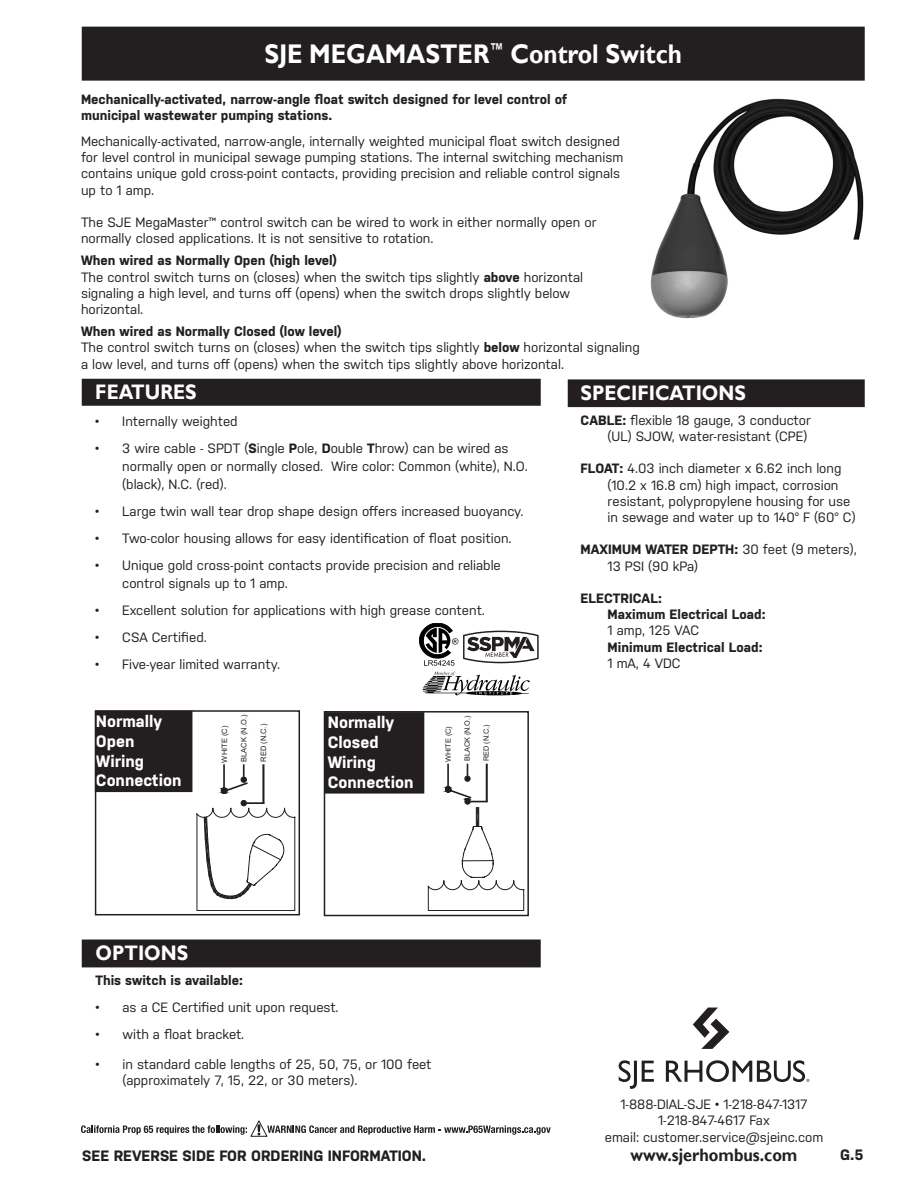
<style>
.page{position:relative;width:918px;height:1188px;background:#fff}
.page>*{position:absolute;margin:0;border:0;box-sizing:border-box;transform-origin:0 0}
.t1{font:700 27px "Gill Sans";color:#fff;scale:.9 1}
.Subhead_2{font:700 21px "Gill Sans";color:#fff;scale:.9 1}
.t2{font:700 18px "Gill Sans";color:#231f20;scale:.9 1}
.t3{font:700 16.5px/19.8px "Nudista";color:#fff}
.t4{font:700 15px "Nudista";color:#231f20}
.Body_indent{font:13.5px/16.2px "Nudista";color:#231f20}
.Body_text{font:13.5px/16.2px "Nudista";color:#231f20}
.Subhead_1{font:700 13.5px "Nudista";color:#231f20}
.Body_indent-2{font:700 13.5px "Nudista";color:#231f20}
.t5{font:7.5px "Arial";color:#231f20}
.t6{font:7.35px "Arial";color:#231f20}
.s1{font-weight:700}
</style>
<div class="page">
<div style="left:83px;top:27px;width:781px;height:53px;background:#231f20"></div>
<div style="left:82px;top:27px;width:783px;height:54px;border:2px solid #231f20"></div>
<div style="left:83px;top:940px;width:457px;height:27px;background:#231f20"></div>
<div style="left:83px;top:380px;width:457px;height:25px;background:#231f20"></div>
<div style="left:82px;top:379px;width:459px;height:27px;border:2px solid #231f20"></div>
<div style="left:569px;top:380px;width:295px;height:26px;background:#231f20"></div>
<div style="left:568px;top:379px;width:297px;height:28px;border:2px solid #231f20"></div>
<img style="left:422px;top:671px;width:108px;height:25px">
<svg style="left:419px;top:623px;width:120px;height:43px"></svg>
<img style="left:650px;top:98px;width:214px;height:221px">
<div style="left:325px;top:713px;width:99px;height:80px;background:#231f20"></div>
<div style="left:324px;top:712px;width:100px;height:82px;border:2px solid #231f20"></div>
<div style="left:96px;top:711px;width:96px;height:80px;background:#231f20"></div>
<div style="left:95px;top:711px;width:97px;height:81px;border:2px solid #231f20"></div>
<svg style="left:196px;top:800px;width:99px;height:111px"></svg>
<hr style="left:262px;top:764px;width:2px;height:39px;background:#231f20">
<svg style="left:221px;top:764px;width:27px;height:30px"></svg>
<hr style="left:243px;top:802px;width:21px;height:2px;background:#231f20">
<svg style="left:428px;top:763px;width:96px;height:148px"></svg>
<div style="left:324px;top:711px;width:205px;height:205px;border:2px solid #231f20"></div>
<div style="left:95px;top:710px;width:205px;height:205px;border:2px solid #231f20"></div>
<svg style="left:81px;top:1120px;width:470px;height:17px"></svg>
<svg style="left:619px;top:1060px;width:35px;height:29px"></svg>
<svg style="left:693px;top:1008px;width:36px;height:41px"></svg>
<svg style="left:666px;top:1060px;width:143px;height:22px"></svg>
<p class="t1" style="left:264px;top:37px;width:466px">SJE MEGAMASTER<sup>™</sup> Control Switch</p>
<p class="Subhead_1" style="left:81px;top:92px;width:488px">Mechanically-activated, narrow-angle float switch designed for level control of</p>
<p class="Subhead_1" style="left:81px;top:108px;width:253px">municipal wastewater pumping stations.</p>
<p class="Body_text" style="left:81px;top:133px;width:544px">Mechanically-activated, narrow-angle, internally weighted municipal float switch designed for level control in municipal sewage pumping stations. The internal switching mechanism contains unique gold cross-point contacts, providing precision and reliable control signals up to 1 amp.</p>
<p class="Body_text" style="left:81px;top:214px;width:517px">The SJE MegaMaster™ control switch can be wired to work in either normally open or normally closed applications. It is not sensitive to rotation.</p>
<p class="Subhead_1" style="left:81px;top:253px;width:258px">When wired as Normally Open (high level)</p>
<p class="Body_text" style="left:81px;top:269px;width:504px">The control switch turns on (closes) when the switch tips slightly <span class="s1">above</span> horizontal signaling a high level, and turns off (opens) when the switch drops slightly below horizontal.</p>
<p class="Subhead_1" style="left:81px;top:324px;width:262px">When wired as Normally Closed (low level)</p>
<p class="Body_text" style="left:81px;top:340px;width:560px">The control switch turns on (closes) when the switch tips slightly <span class="s1">below</span> horizontal signaling a low level, and turns off (opens) when the switch tips slightly above horizontal.</p>
<p class="Subhead_2" style="left:95px;top:379px;width:114px">FEATURES</p>
<p class="Body_indent" style="left:95px;top:413px;width:144px">• Internally weighted</p>
<p class="Body_indent" style="left:122px;top:439px;width:407px;line-height:18px;text-indent:-27px">• 3 wire cable - SPDT (<span class="s1">S</span>ingle <span class="s1">P</span>ole, <span class="s1">D</span>ouble <span class="s1">T</span>hrow) can be wired as normally open or normally closed. Wire color: Common (white), N.O. (black), N.C. (red).</p>
<p class="Body_indent" style="left:95px;top:503px;width:430px">• Large twin wall tear drop shape design offers increased buoyancy.</p>
<p class="Body_indent" style="left:95px;top:530px;width:418px">• Two-color housing allows for easy identification of float position.</p>
<p class="Body_indent" style="left:122px;top:556px;width:380px;line-height:18px;text-indent:-27px">• Unique gold cross-point contacts provide precision and reliable control signals up to 1 amp.</p>
<p class="Body_indent" style="left:95px;top:602px;width:391px">• Excellent solution for applications with high grease content.</p>
<p class="Body_indent" style="left:95px;top:629px;width:113px">• CSA Certified.</p>
<p class="Body_indent" style="left:95px;top:656px;width:186px">• Five-year limited warranty.</p>
<p class="t3" style="left:96px;top:711px;width:87px">Normally<br>Open<br>Wiring<br>Connection</p>
<p class="t3" style="left:328px;top:713px;width:87px">Normally<br>Closed<br>Wiring<br>Connection</p>
<p class="t5" style="left:219px;top:763px;width:38px;rotate:-90deg">WHITE (C)</p>
<p class="t5" style="left:239px;top:762px;width:48px;rotate:-90deg">BLACK (N.O.)</p>
<p class="t5" style="left:258px;top:762px;width:39px;rotate:-90deg">RED (N.C.)</p>
<p class="t6" style="left:443px;top:762px;width:37px;rotate:-90deg">WHITE (C)</p>
<p class="t6" style="left:462px;top:761px;width:47px;rotate:-90deg">BLACK (N.O.)</p>
<p class="t6" style="left:481px;top:761px;width:38px;rotate:-90deg">RED (N.C.)</p>
<p class="Subhead_2" style="left:581px;top:380px;width:185px">SPECIFICATIONS</p>
<p class="Body_indent" style="left:581px;top:412px;width:232px;text-align:right"><span class="s1">CABLE:</span> flexible 18 gauge, 3 conductor (UL) SJOW, water-resistant (CPE)</p>
<p class="Body_indent" style="left:581px;top:461px;width:262px"><span class="s1">FLOAT:</span> 4.03 inch diameter x 6.62 inch long</p>
<p class="Body_indent" style="left:608px;top:477px;width:244px">(10.2 x 16.8 cm) high impact, corrosion resistant, polypropylene housing for use</p>
<p class="Body_indent" style="left:608px;top:509px;width:249px">in sewage and water up to 140° F (60° C)</p>
<p class="Body_indent" style="left:608px;top:542px;width:251px;text-indent:-27px"><span class="s1">MAXIMUM WATER DEPTH:</span> 30 feet (9 meters),<br>13 PSI (90 kPa)</p>
<p class="Body_indent-2" style="left:581px;top:591px;width:83px">ELECTRICAL:</p>
<p class="Body_indent-2" style="left:608px;top:607px;width:159px">Maximum Electrical Load:</p>
<p class="Body_indent" style="left:608px;top:623px;width:93px">1 amp, 125 VAC</p>
<p class="Body_indent-2" style="left:608px;top:639px;width:156px">Minimum Electrical Load:</p>
<p class="Body_indent" style="left:608px;top:655px;width:74px">1 mA, 4 VDC</p>
<p class="Subhead_2" style="left:95px;top:940px;width:105px">OPTIONS</p>
<p class="Body_indent-2" style="left:95px;top:972px;width:149px">This switch is available:</p>
<p class="Body_indent" style="left:95px;top:999px;width:244px">• as a CE Certified unit upon request.</p>
<p class="Body_indent" style="left:95px;top:1026px;width:150px">• with a float bracket.</p>
<p class="Body_indent" style="left:122px;top:1056px;width:311px;text-indent:-27px">• in standard cable lengths of 25, 50, 75, or 100 feet (approximately 7, 15, 22, or 30 meters).</p>
<p class="t4" style="left:82px;top:1147px;width:345px">SEE REVERSE SIDE FOR ORDERING INFORMATION.</p>
<p class="Body_text" style="left:620px;top:1096px;width:189px">1-888-DIAL-SJE • 1-218-847-1317</p>
<p class="Body_text" style="left:658px;top:1112px;width:113px">1-218-847-4617 Fax</p>
<p class="Body_text" style="left:605px;top:1129px;width:220px">email: customer.service@sjeinc.com</p>
<p class="t2" style="left:631px;top:1144px;width:187px">www.sjerhombus.com</p>
<p class="t4" style="left:840px;top:1146px;width:25px">G.5</p>
</div>
